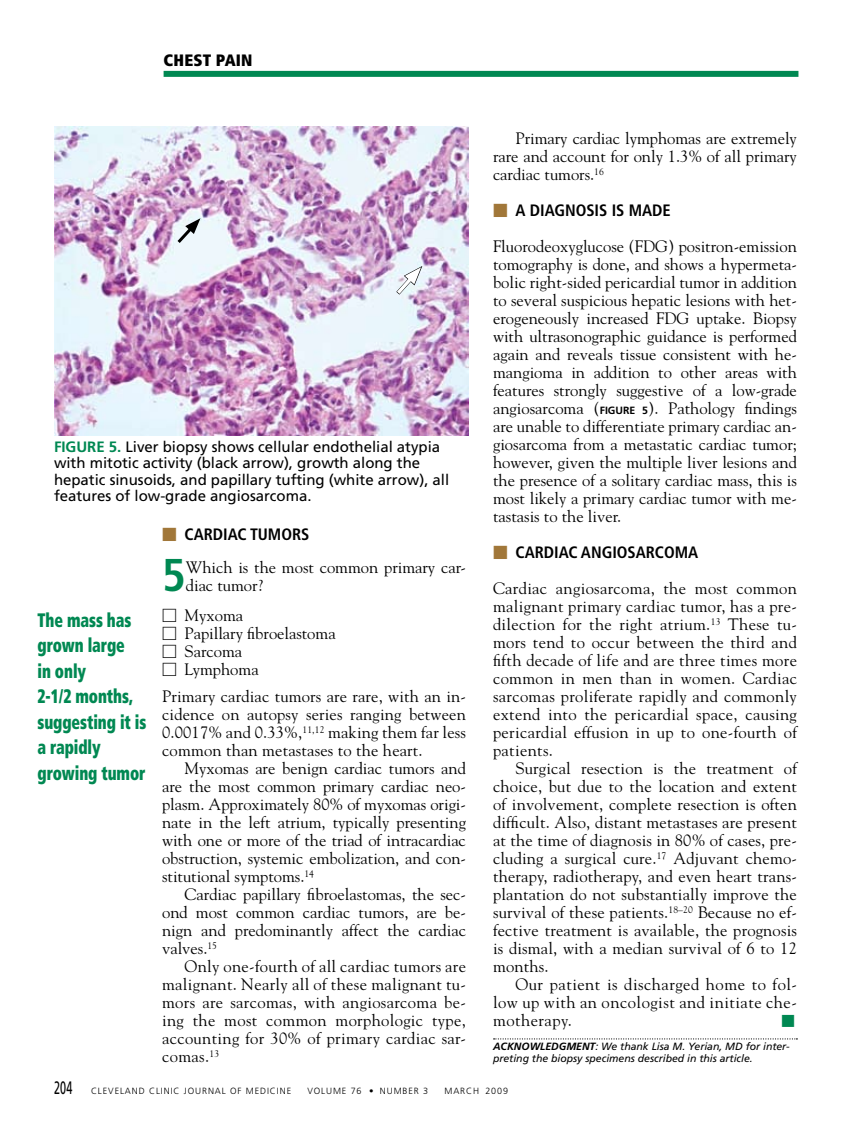
<style>
.page{position:relative;width:851px;height:1134px;background:#fff}
.page>*{position:absolute;margin:0;border:0;box-sizing:border-box;transform-origin:0 0}
.t1{font:700 condensed 45.9px "Frutiger LT Std";color:#008852}
.t2{font:900 condensed 19.5px/25.5px "Frutiger LT Std";letter-spacing:-.005em;color:#008852;scale:.8 1}
.t3{font:16.5px/18px "Goudy Std";letter-spacing:.01em;color:#000;text-align:justify}
.t4{font:700 condensed 16.5px "Frutiger LT Std";color:#000}
.t5{font:900 condensed 16.5px "Frutiger LT Std";letter-spacing:.01em;color:#000}
.t6{font:15px/16.5px "Frutiger LT Std";color:#000}
.t7{font:700 15px "Frutiger LT Std";color:#008852}
.t8{font:15px "Universal Std Newswith Comm Pi";color:#008852}
.t9{font:italic 10.5px/12px "Frutiger LT Std";color:#000}
.t10{font:300 9px "Frutiger LT Std";letter-spacing:.1em;color:#000}
.s1{font-weight:700;color:#008852}
.s2{font-family:"Universal Std Newswith Comm Pi";font-weight:400;font-stretch:normal;color:#a17739}
.s3{font-family:"Universal Std Newswith Comm Pi"}
.s4{font-family:"Frutiger LT Std";font-weight:700;font-size:10.5px}
.s5{font-weight:700}
.s6{font-weight:400;font-size:18px}
</style>
<div class="page">
<div style="left:164px;top:71px;width:634px;height:6px;background:#008852"></div>
<svg style="left:493px;top:1038px;width:304px;height:2px"></svg>
<img style="left:54px;top:126px;width:414px;height:310px">
<svg style="left:174px;top:218px;width:26px;height:28px"></svg>
<svg style="left:392px;top:266px;width:30px;height:33px"></svg>
<p class="t5" style="left:164px;top:51px;width:90px">CHEST PAIN</p>
<p class="t6" style="left:54px;top:438px;width:397px;text-indent:55px"><span class="s1">5.</span> Liver biopsy shows cellular endothelial atypia with mitotic activity (black arrow), growth along the hepatic sinusoids, and papillary tufting (white arrow), all features of low-grade angiosarcoma.</p>
<p class="t7" style="left:54px;top:438px;width:17px">FIGURE</p>
<p class="t2" style="left:38px;top:607px;width:137px">The mass has grown large<br>in only<br>2-1/2 months, suggesting it is a rapidly growing tumor</p>
<p class="t4" style="left:162px;top:524px;width:149px"><span class="s2">■</span> CARDIAC TUMORS</p>
<h1 class="t1" style="left:162px;top:548px;width:25px">5</h1>
<p class="t3" style="left:186px;top:558px;width:281px">Which is the most common primary car&shy;diac tumor?</p>
<p class="t3" style="left:162px;top:606px;width:82px"><span class="s3">□</span> Myxoma</p>
<p class="t3" style="left:162px;top:624px;width:175px"><span class="s3">□</span> Papillary fibroelastoma</p>
<p class="t3" style="left:162px;top:642px;width:82px"><span class="s3">□</span> Sarcoma</p>
<p class="t3" style="left:162px;top:656px;width:305px;line-height:27px"><span class="s3">□</span> Lymphoma<br>Primary cardiac tumors are rare, with an in-</p>
<p class="t3" style="left:162px;top:705px;width:305px">cidence on autopsy series ranging between 0.0017% and 0.33%,<sup>11,12</sup> making them far less common than metastases to the heart.</p>
<p class="t3" style="left:162px;top:759px;width:305px;text-indent:23px">Myxomas are benign cardiac tumors and are the most common primary cardiac neo&shy;plasm. Approximately 80% of myxomas origi&shy;nate in the left atrium, typically presenting with one or more of the triad of intracardiac obstruction, systemic embolization, and con&shy;stitutional symptoms.<sup>14</sup></p>
<p class="t3" style="left:162px;top:885px;width:305px;text-indent:23px">Cardiac papillary fibroelastomas, the sec&shy;ond most common cardiac tumors, are be&shy;nign and predominantly affect the cardiac valves.<sup>15</sup></p>
<p class="t3" style="left:162px;top:957px;width:305px;text-indent:23px">Only one-fourth of all cardiac tumors are malignant. Nearly all of these malignant tu&shy;mors are sarcomas, with angiosarcoma be&shy;ing the most common morphologic type, accounting for 30% of primary cardiac sar&shy;comas.<sup>13</sup></p>
<p class="t3" style="left:493px;top:129px;width:305px;text-indent:23px">Primary cardiac lymphomas are extremely rare and account for only 1.3% of all primary cardiac tumors.<sup>16</sup></p>
<p class="t4" style="left:493px;top:200px;width:179px"><span class="s2">■</span> A DIAGNOSIS IS MADE</p>
<p class="t3" style="left:493px;top:237px;width:305px">Fluorodeoxyglucose (FDG) positron-emission tomography is done, and shows a hypermeta&shy;bolic right-sided pericardial tumor in addition to several suspicious hepatic lesions with het&shy;erogeneously increased FDG uptake. Biopsy with ultrasonographic guidance is performed again and reveals tissue consistent with he&shy;mangioma in addition to other areas with features strongly suggestive of a low-grade angiosarcoma (<span class="s4">FIGURE 5</span>). Pathology findings are unable to differentiate primary cardiac an&shy;giosarcoma from a metastatic cardiac tumor; however, given the multiple liver lesions and the presence of a solitary cardiac mass, this is most likely a primary cardiac tumor with me&shy;tastasis to the liver.</p>
<p class="t4" style="left:493px;top:543px;width:207px"><span class="s2">■</span> CARDIAC ANGIOSARCOMA</p>
<p class="t3" style="left:493px;top:579px;width:305px">Cardiac angiosarcoma, the most common malignant primary cardiac tumor, has a pre&shy;dilection for the right atrium.<sup>13</sup> These tu&shy;mors tend to occur between the third and fifth decade of life and are three times more common in men than in women. Cardiac sarcomas proliferate rapidly and commonly extend into the pericardial space, causing pericardial effusion in up to one-fourth of patients.</p>
<p class="t3" style="left:493px;top:759px;width:305px;text-indent:23px">Surgical resection is the treatment of choice, but due to the location and extent of involvement, complete resection is often difficult. Also, distant metastases are present at the time of diagnosis in 80% of cases, pre&shy;cluding a surgical cure.<sup>17</sup> Adjuvant chemo&shy;therapy, radiotherapy, and even heart trans&shy;plantation do not substantially improve the survival of these patients.<sup>18–20</sup> Because no ef&shy;fective treatment is available, the prognosis is dismal, with a median survival of 6 to 12 months.</p>
<p class="t3" style="left:493px;top:975px;width:305px;text-indent:23px">Our patient is discharged home to fol&shy;low up with an oncologist and initiate che&shy;motherapy.</p>
<p class="t8" style="left:781px;top:1015px;width:15px">■</p>
<p class="t9" style="left:493px;top:1040px;width:298px"><span class="s5">ACKNOWLEDGMENT</span>: We thank Lisa M. Yerian, MD for inter&shy;preting the biopsy specimens described in this article.</p>
<p class="t10" style="left:54px;top:1085px;width:239px"><span class="s6">204</span> CLEVELAND CLINIC JOURNAL OF MEDICINE</p>
<p class="t10" style="left:307px;top:1085px;width:122px">VOLUME 76 • NUMBER 3</p>
<p class="t10" style="left:444px;top:1085px;width:65px">MARCH 2009</p>
</div>
